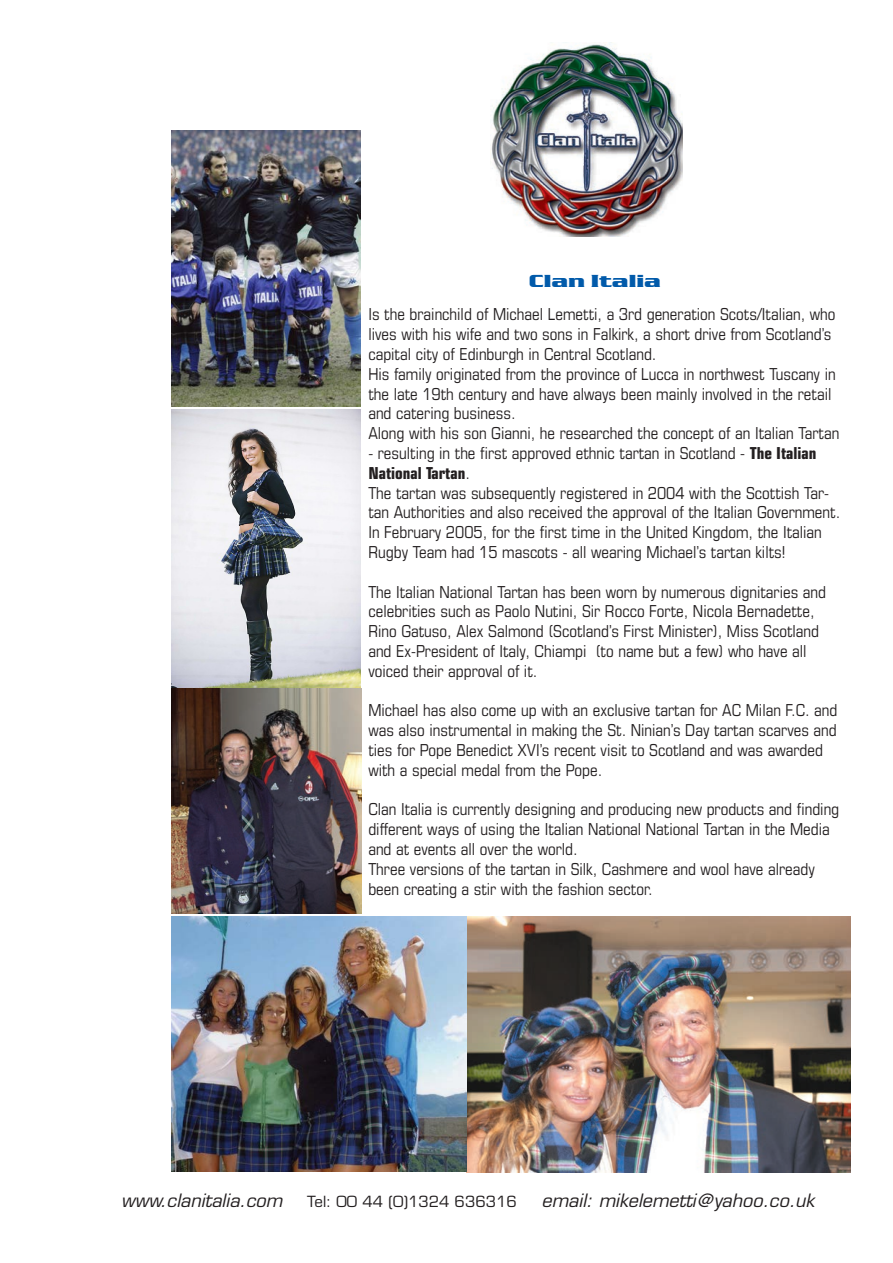
<style>
.page{position:relative;width:893px;height:1263px;background:#fff}
.page>*{position:absolute;margin:0;border:0;box-sizing:border-box;transform-origin:0 0}
.t1{font:italic 18px "Eurostile LT Std";color:#231f20}
.t2{font:700 18px "Serpentine D";color:#015aaa;scale:1.25 1}
.t3{font:condensed 16.5px/19.8px "Eurostile LT Std";color:#231f20}
.t4{font:15px "Eurostile LT Std";color:#231f20}
.s1{font-weight:700}
</style>
<div class="page">
<img style="left:491px;top:43px;width:191px;height:194px">
<img style="left:172px;top:917px;width:678px;height:255px">
<img style="left:172px;top:409px;width:189px;height:278px">
<img style="left:172px;top:689px;width:189px;height:224px">
<img style="left:172px;top:131px;width:189px;height:275px">
<p class="t2" style="left:529px;top:271px;width:107px">Clan Italia</p>
<p class="t3" style="left:368px;top:304px;width:472px">Is the brainchild of Michael Lemetti, a 3rd generation Scots/Italian, who lives with his wife and two sons in Falkirk, a short drive from Scotland’s capital city of Edinburgh in Central Scotland.<br>His family originated from the province of Lucca in northwest Tuscany in the late 19th century and have always been mainly involved in the retail and catering business.<br>Along with his son Gianni, he researched the concept of an Italian Tartan</p>
<p class="t3" style="left:368px;top:443px;width:473px">- resulting in the first approved ethnic tartan in Scotland - <span class="s1">The Italian National Tartan</span>.<br>The tartan was subsequently registered in 2004 with the Scottish Tar&shy;tan Authorities and also received the approval of the Italian Government.<br>In February 2005, for the first time in the United Kingdom, the Italian Rugby Team had 15 mascots - all wearing Michael’s tartan kilts!</p>
<p class="t3" style="left:368px;top:581px;width:459px">The Italian National Tartan has been worn by numerous dignitaries and celebrities such as Paolo Nutini, Sir Rocco Forte, Nicola Bernadette, Rino Gatuso, Alex Salmond (Scotland’s First Minister), Miss Scotland and Ex-President of Italy, Chiampi (to name but a few) who have all voiced their approval of it.</p>
<p class="t3" style="left:368px;top:700px;width:471px">Michael has also come up with an exclusive tartan for AC Milan F.C. and was also instrumental in making the St. Ninian’s Day tartan scarves and ties for Pope Benedict XVI’s recent visit to Scotland and was awarded with a special medal from the Pope.</p>
<p class="t3" style="left:368px;top:799px;width:472px">Clan Italia is currently designing and producing new products and finding different ways of using the Italian National National Tartan in the Media and at events all over the world.<br>Three versions of the tartan in Silk, Cashmere and wool have already been creating a stir with the fashion sector.</p>
<p class="t1" style="left:121px;top:1189px;width:163px">www.clanitalia.com</p>
<p class="t4" style="left:307px;top:1192px;width:211px">Tel: 00 44 (0)1324 636316</p>
<p class="t1" style="left:542px;top:1189px;width:274px">email: mikelemetti@yahoo.co.uk</p>
</div>
